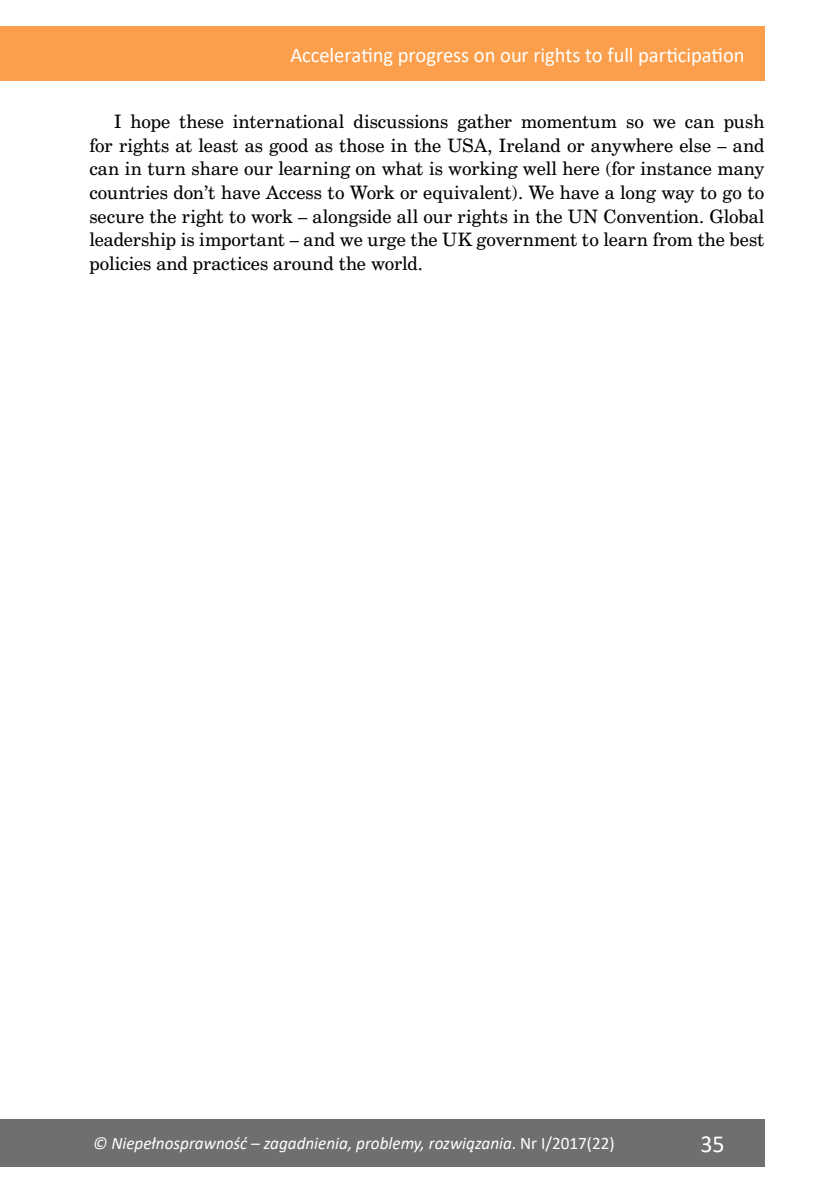
<style>
.page{position:relative;width:834px;height:1191px;background:#fff}
.page>*{position:absolute;margin:0;border:0;box-sizing:border-box;transform-origin:0 0}
.t1{font:24.5px "Calibri";color:#fff}
.t2{font:21px "Calibri";letter-spacing:-.005em;color:#fff}
.t3{font:17.5px/23.6px "Cent Schbook PL";letter-spacing:.005em;color:#000;text-align:justify}
.t4{font:italic 17.5px "Calibri";color:#fff}
.s1{font-style:normal}
</style>
<div class="page">
<div style="left:0;top:1119px;width:764px;height:47px;background:#6f6f6e"></div>
<div style="left:0;top:26px;width:764px;height:55px;background:#fc9f4c"></div>
<p class="t2" style="left:290px;top:40px;width:455px">Accelerating progress on our rights to full participation</p>
<p class="t3" style="left:89px;top:110px;width:676px;text-indent:25px">I hope these international discussions gather momentum so we can push for rights at least as good as those in the USA, Ireland or anywhere else – and can in turn share our learning on what is working well here (for instance many countries don’t have Access to Work or equivalent). We have a long way to go to secure the right to work – alongside all our rights in the UN Convention. Global leadership is important – and we urge the UK government to learn from the best policies and practices around the world.</p>
<p class="t4" style="left:93px;top:1131px;width:523px">© Niepełnosprawność – zagadnienia, problemy, rozwiązania<span class="s1">. Nr I/2017(22)</span></p>
<h1 class="t1" style="left:700px;top:1126px;width:26px">35</h1>
</div>
